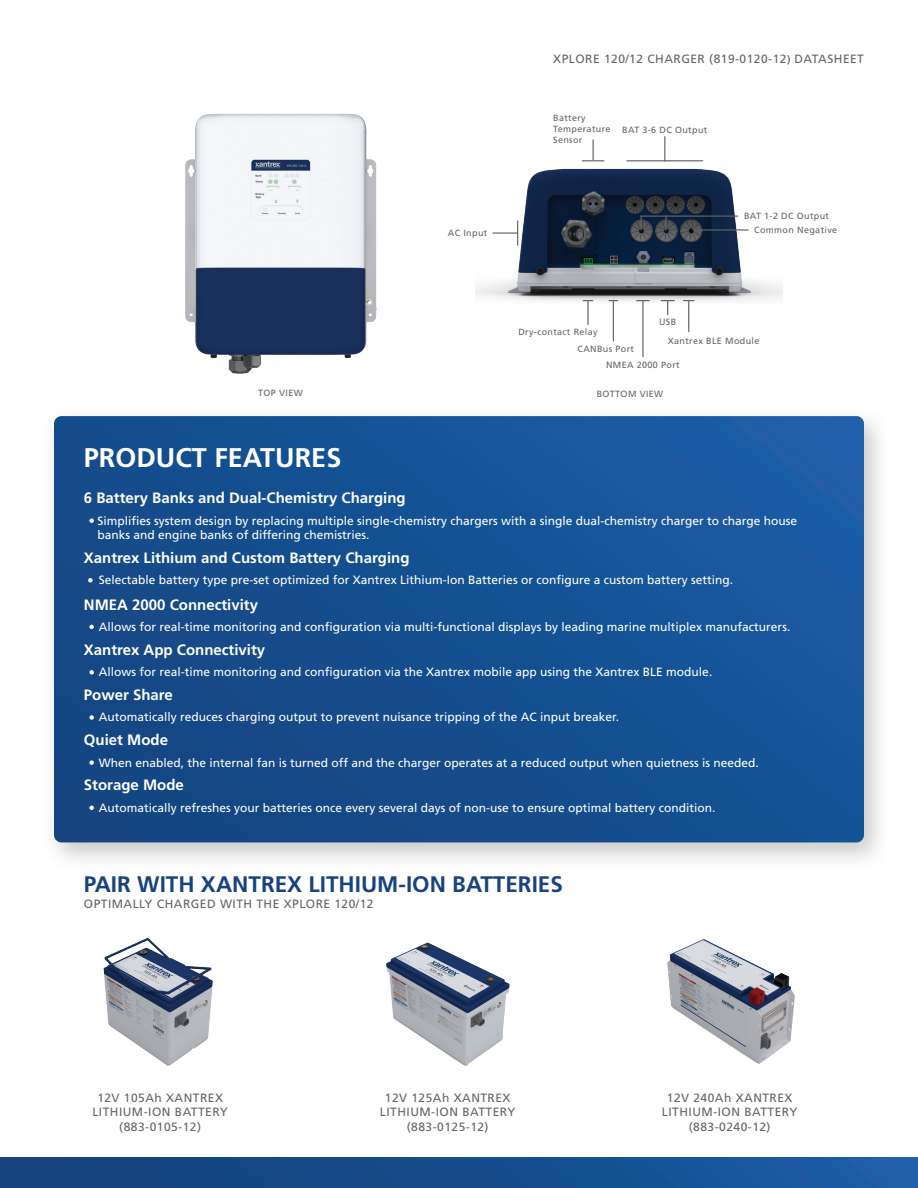
<style>
.page{position:relative;width:918px;height:1188px;background:#fff}
.page>*{position:absolute;margin:0;border:0;box-sizing:border-box;transform-origin:0 0}
.t1{font:700 27px "Frutiger LT Std";color:#fff}
.t2{font:700 22.5px "Frutiger LT Std";color:#184380}
.t3{font:700 15px "Frutiger LT Std";color:#fff}
.t4{font:12px/14.4px "Frutiger LT Std";color:#fff}
.t5{font:12px/14.4px "Frutiger LT Std";letter-spacing:.04em;color:#646464;text-align:center}
.t6{font:9px/10.8px "Frutiger LT Std";letter-spacing:.04em;color:#646464}
.s1{font-size:10.5px;color:#4f4f4f}
</style>
<div class="page">
<img style="left:475px;top:159px;width:307px;height:145px">
<img style="left:185px;top:113px;width:192px;height:261px">
<img style="left:103px;top:938px;width:110px;height:128px">
<img style="left:386px;top:942px;width:124px;height:124px">
<img style="left:667px;top:939px;width:128px;height:125px">
<div style="left:0;top:1157px;width:918px;height:31px;background:linear-gradient(to right,#144079,#1a5ca4)"></div>
<div style="left:41px;top:405px;width:851px;height:467px;background:#646464;opacity:.35"></div>
<svg style="left:54px;top:416px;width:810px;height:426px;background:#164f91"></svg>
<svg style="left:89px;top:518px;width:5px;height:5px"></svg>
<svg style="left:88px;top:578px;width:5px;height:5px"></svg>
<svg style="left:89px;top:625px;width:5px;height:4px"></svg>
<svg style="left:89px;top:715px;width:5px;height:5px"></svg>
<svg style="left:89px;top:670px;width:5px;height:5px"></svg>
<svg style="left:636px;top:300px;width:14px;height:1px"></svg>
<hr style="left:626px;top:160px;width:77px;height:1px;background:#646464">
<svg style="left:517px;top:220px;width:1px;height:26px"></svg>
<hr style="left:640px;top:216px;width:98px;height:1px;background:#646464">
<hr style="left:693px;top:229px;width:56px;height:2px;background:#646464">
<svg style="left:640px;top:216px;width:2px;height:15px"></svg>
<svg style="left:665px;top:216px;width:2px;height:15px"></svg>
<hr style="left:587px;top:300px;width:2px;height:25px;background:#646464">
<svg style="left:664px;top:136px;width:1px;height:24px"></svg>
<hr style="left:493px;top:232px;width:25px;height:2px;background:#646464">
<hr style="left:642px;top:300px;width:2px;height:57px;background:#646464">
<svg style="left:661px;top:300px;width:14px;height:15px"></svg>
<hr style="left:688px;top:300px;width:1px;height:32px;background:#646464">
<hr style="left:613px;top:301px;width:1px;height:40px;background:#646464">
<svg style="left:582px;top:140px;width:22px;height:21px"></svg>
<svg style="left:89px;top:760px;width:5px;height:5px"></svg>
<svg style="left:89px;top:806px;width:5px;height:4px"></svg>
<p class="t5" style="left:553px;top:52px;width:312px">XPLORE 120/12 CHARGER (819-0120-12<span class="s1">)</span> DATASHEET</p>
<p class="t6" style="left:448px;top:228px;width:41px">AC Input</p>
<p class="t6" style="left:553px;top:113px;width:59px">Battery<br>Temperature<br>Sensor</p>
<p class="t6" style="left:622px;top:124px;width:87px">BAT 3-6 DC Output</p>
<p class="t6" style="left:754px;top:209px;width:85px;line-height:14.4px;text-indent:-10px">BAT 1-2 DC Output<br>Common Negative</p>
<p class="t6" style="left:518px;top:327px;width:81px">Dry-contact Relay</p>
<p class="t6" style="left:578px;top:343px;width:58px">CANBus Port</p>
<p class="t6" style="left:659px;top:317px;width:19px">USB</p>
<p class="t6" style="left:668px;top:335px;width:93px">Xantrex BLE Module</p>
<p class="t6" style="left:606px;top:359px;width:75px">NMEA 2000 Port</p>
<p class="t6" style="left:258px;top:388px;width:46px">TOP VIEW</p>
<p class="t6" style="left:597px;top:388px;width:68px">BOTTOM VIEW</p>
<h1 class="t1" style="left:84px;top:442px;width:259px">PRODUCT FEATURES</h1>
<p class="t3" style="left:84px;top:489px;width:323px">6 Battery Banks and Dual-Chemistry Charging</p>
<p class="t4" style="left:98px;top:513px;width:701px">Simplifies system design by replacing multiple single-chemistry chargers with a single dual-chemistry charger to charge house banks and engine banks of differing chemistries.</p>
<p class="t3" style="left:84px;top:549px;width:327px">Xantrex Lithium and Custom Battery Charging</p>
<p class="t4" style="left:99px;top:573px;width:636px">Selectable battery type pre-set optimized for Xantrex Lithium-Ion Batteries or configure a custom battery setting.</p>
<p class="t3" style="left:84px;top:596px;width:176px">NMEA 2000 Connectivity</p>
<p class="t4" style="left:99px;top:620px;width:693px">Allows for real-time monitoring and configuration via multi-functional displays by leading marine multiplex manufacturers.</p>
<p class="t3" style="left:84px;top:641px;width:183px">Xantrex App Connectivity</p>
<p class="t4" style="left:99px;top:665px;width:615px">Allows for real-time monitoring and configuration via the Xantrex mobile app using the Xantrex BLE module.</p>
<p class="t3" style="left:84px;top:686px;width:90px">Power Share</p>
<p class="t4" style="left:99px;top:710px;width:522px">Automatically reduces charging output to prevent nuisance tripping of the AC input breaker.</p>
<p class="t3" style="left:84px;top:731px;width:86px">Quiet Mode</p>
<p class="t4" style="left:99px;top:755px;width:661px">When enabled, the internal fan is turned off and the charger operates at a reduced output when quietness is needed.</p>
<p class="t3" style="left:84px;top:776px;width:102px">Storage Mode</p>
<p class="t4" style="left:99px;top:800px;width:618px">Automatically refreshes your batteries once every several days of non-use to ensure optimal battery condition.</p>
<h2 class="t2" style="left:84px;top:871px;width:481px">PAIR WITH XANTREX LITHIUM-ION BATTERIES</h2>
<p class="t5" style="left:84px;top:897px;width:291px">OPTIMALLY CHARGED WITH THE XPLORE 120/12</p>
<p class="t5" style="left:92px;top:1090px;width:137px">12V 105Ah XANTREX<br>LITHIUM-ION BATTERY (883-0105-12)</p>
<p class="t5" style="left:380px;top:1090px;width:137px">12V 125Ah XANTREX<br>LITHIUM-ION BATTERY (883-0125-12)</p>
<p class="t5" style="left:662px;top:1090px;width:137px">12V 240Ah XANTREX<br>LITHIUM-ION BATTERY (883-0240-12)</p>
</div>
